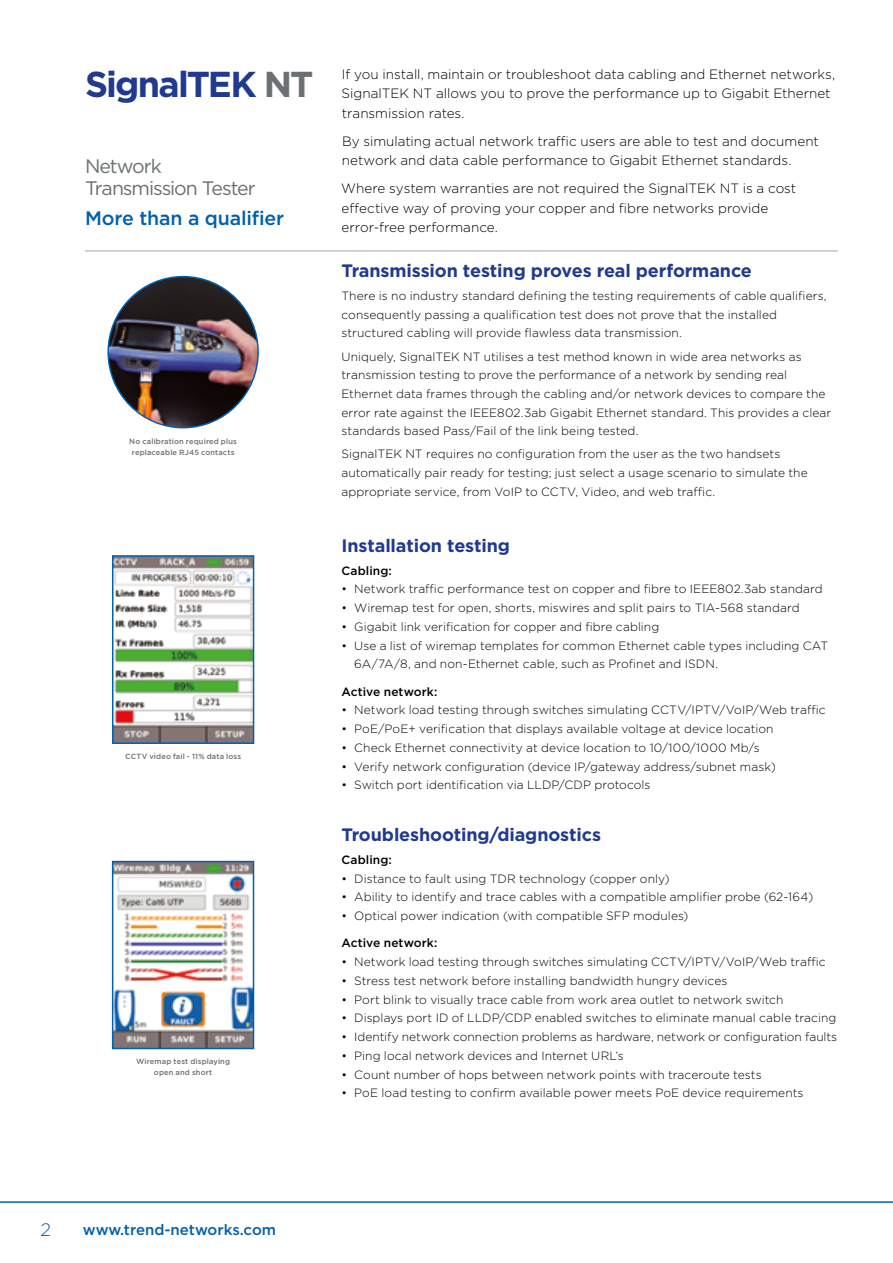
<style>
.page{position:relative;width:893px;height:1263px;background:#fff}
.page>*{position:absolute;margin:0;border:0;box-sizing:border-box;transform-origin:0 0}
.t1{font:700 36px "Gotham";letter-spacing:-.05em;color:#213a8f}
.t2{font:19.5px/21.8px "Gotham";letter-spacing:-.055em;color:#6b7073}
.t3{font:500 19.5px "Gotham";letter-spacing:-.01em;color:#0060ac}
.t4{font:700 18px "Gotham";letter-spacing:-.005em;color:#213a8f}
.t5{font:300 18px "Gotham";color:#0060ac}
.t6{font:500 15px "Gotham";color:#0060ac}
.t7{font:300 13.5px/19.5px "Gotham";color:#000}
.t8{font:300 12px/18.8px "Gotham";letter-spacing:.005em;color:#000}
.t9{font:500 12px "Gotham";letter-spacing:.005em;color:#000}
.t10{font:500 7.5px/10.5px "Gotham";letter-spacing:.015em;color:#6b7073;text-align:center}
.s1{color:#6b7073}
</style>
<div class="page">
<hr style="left:85px;top:251px;width:753px;height:1px;background:#a1a5a7">
<svg style="left:112px;top:555px;width:143px;height:189px"></svg>
<svg style="left:111px;top:860px;width:144px;height:190px"></svg>
<img style="left:109px;top:277px;width:149px;height:151px">
<hr style="left:0;top:1201px;width:891px;height:2px;background:#0060ac">
<h1 class="t1" style="left:85px;top:60px;width:230px">SignalTEK <span class="s1">NT</span></h1>
<p class="t7" style="left:342px;top:64px;width:495px">If you install, maintain or troubleshoot data cabling and Ethernet networks,<br>SignalTEK NT allows you to prove the performance up to Gigabit Ethernet transmission rates.</p>
<p class="t7" style="left:342px;top:131px;width:478px">By simulating actual network traffic users are able to test and document network and data cable performance to Gigabit Ethernet standards.</p>
<p class="t7" style="left:341px;top:178px;width:457px">Where system warranties are not required the SignalTEK NT is a cost effective way of proving your copper and fibre networks provide error-free performance.</p>
<h3 class="t4" style="left:341px;top:259px;width:412px">Transmission testing proves real performance</h3>
<p class="t8" style="left:341px;top:286px;width:487px">There is no industry standard defining the testing requirements of cable qualifiers, consequently passing a qualification test does not prove that the installed structured cabling will provide flawless data transmission.</p>
<p class="t8" style="left:341px;top:347px;width:491px">Uniquely, SignalTEK NT utilises a test method known in wide area networks as transmission testing to prove the performance of a network by sending real Ethernet data frames through the cabling and/or network devices to compare the error rate against the IEEE802.3ab Gigabit Ethernet standard. This provides a clear standards based Pass/Fail of the link being tested.</p>
<p class="t8" style="left:341px;top:444px;width:468px">SignalTEK NT requires no configuration from the user as the two handsets automatically pair ready for testing; just select a usage scenario to simulate the appropriate service, from VoIP to CCTV, Video, and web traffic.</p>
<h2 class="t2" style="left:85px;top:155px;width:172px">Network<br>Transmission Tester</h2>
<h2 class="t3" style="left:85px;top:206px;width:201px">More than a qualifier</h2>
<p class="t10" style="left:129px;top:436px;width:109px">No calibration required plus replaceable RJ45 contacts</p>
<p class="t10" style="left:125px;top:751px;width:117px">CCTV video fail - 11% data loss</p>
<p class="t10" style="left:136px;top:1056px;width:96px">Wiremap test displaying open and short</p>
<h3 class="t5" style="left:40px;top:1219px;width:12px">2</h3>
<p class="t6" style="left:83px;top:1220px;width:195px">www.trend-networks.com</p>
<h3 class="t4" style="left:341px;top:533px;width:170px">Installation testing</h3>
<p class="t9" style="left:341px;top:562px;width:52px">Cabling:</p>
<p class="t8" style="left:341px;top:579px;width:483px">• Network traffic performance test on copper and fibre to IEEE802.3ab standard</p>
<p class="t8" style="left:341px;top:598px;width:460px">• Wiremap test for open, shorts, miswires and split pairs to TIA-568 standard</p>
<p class="t8" style="left:341px;top:617px;width:319px">• Gigabit link verification for copper and fibre cabling</p>
<p class="t8" style="left:354px;top:636px;width:475px;text-indent:-13px">• Use a list of wiremap templates for common Ethernet cable types including CAT<br>6A/7A/8, and non-Ethernet cable, such as Profinet and ISDN.</p>
<p class="t9" style="left:341px;top:683px;width:97px">Active network:</p>
<p class="t8" style="left:341px;top:700px;width:486px">• Network load testing through switches simulating CCTV/IPTV/VoIP/Web traffic</p>
<p class="t8" style="left:341px;top:719px;width:434px">• PoE/PoE+ verification that displays available voltage at device location</p>
<p class="t8" style="left:341px;top:738px;width:420px">• Check Ethernet connectivity at device location to 10/100/1000 Mb/s</p>
<p class="t8" style="left:341px;top:757px;width:436px">• Verify network configuration (device IP/gateway address/subnet mask)</p>
<p class="t8" style="left:341px;top:775px;width:311px">• Switch port identification via LLDP/CDP protocols</p>
<h3 class="t4" style="left:341px;top:822px;width:261px">Troubleshooting/diagnostics</h3>
<p class="t9" style="left:341px;top:852px;width:52px">Cabling:</p>
<p class="t8" style="left:341px;top:869px;width:330px">• Distance to fault using TDR technology (copper only)</p>
<p class="t8" style="left:341px;top:887px;width:473px">• Ability to identify and trace cables with a compatible amplifier probe (62-164)</p>
<p class="t8" style="left:341px;top:906px;width:348px">• Optical power indication (with compatible SFP modules)</p>
<p class="t9" style="left:341px;top:935px;width:97px">Active network:</p>
<p class="t8" style="left:341px;top:952px;width:486px">• Network load testing through switches simulating CCTV/IPTV/VoIP/Web traffic</p>
<p class="t8" style="left:341px;top:971px;width:387px">• Stress test network before installing bandwidth hungry devices</p>
<p class="t8" style="left:341px;top:989px;width:444px">• Port blink to visually trace cable from work area outlet to network switch</p>
<p class="t8" style="left:341px;top:1008px;width:496px">• Displays port ID of LLDP/CDP enabled switches to eliminate manual cable tracing</p>
<p class="t8" style="left:341px;top:1027px;width:497px">• Identify network connection problems as hardware, network or configuration faults</p>
<p class="t8" style="left:341px;top:1046px;width:284px">• Ping local network devices and Internet URL’s</p>
<p class="t8" style="left:341px;top:1064px;width:422px">• Count number of hops between network points with traceroute tests</p>
<p class="t8" style="left:341px;top:1083px;width:464px">• PoE load testing to confirm available power meets PoE device requirements</p>
</div>
